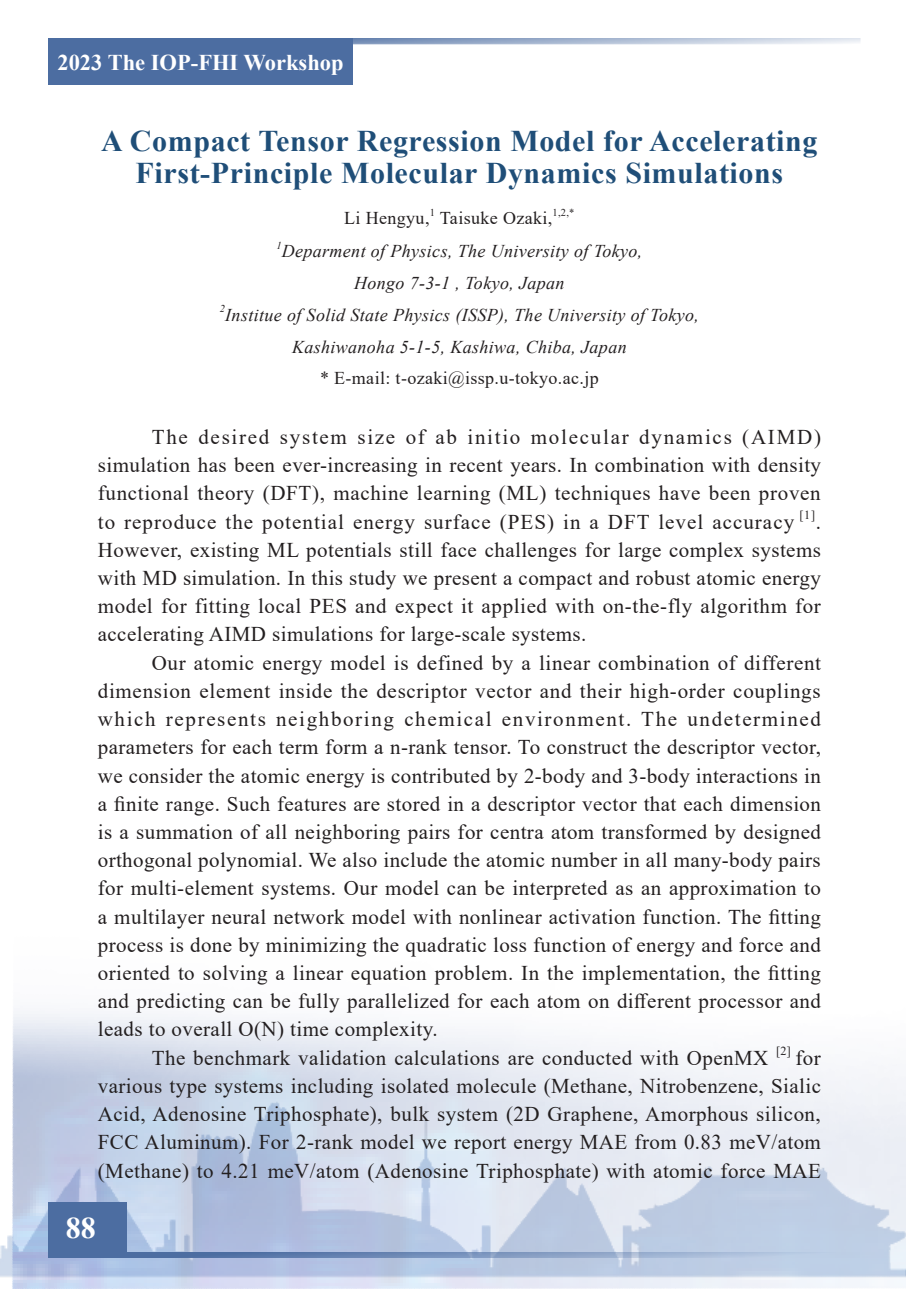
<style>
.page{position:relative;width:906px;height:1289px;background:#fff}
.page>*{position:absolute;margin:0;border:0;box-sizing:border-box;transform-origin:0 0}
.t1{font:700 30px/31.8px "Times New Roman";letter-spacing:.02em;color:#1f4e78;text-align:center}
.t2{font:700 30px "Times New Roman";color:#fff}
.t3{font:700 22.5px "Times New Roman";color:#fff}
.t4{font:21px/28.2px "Times New Roman";letter-spacing:.02em;color:#231f20;text-align:justify}
.t5{font:italic 18px "Times New Roman";letter-spacing:.02em;color:#231f20}
.t6{font:18px "Times New Roman";letter-spacing:.02em;color:#231f20}
.t7{font:12.3px "Times New Roman";color:#231f20}
.t8{font:10.5px "Times New Roman";color:#231f20}
.t9{font:italic 10.5px "Times New Roman";color:#231f20}
</style>
<div class="page">
<img style="left:0;top:1011px;width:906px;height:277px">
<div style="left:48px;top:1201px;width:78px;height:56px;background:#4c6da1"></div>
<div style="left:48px;top:38px;width:305px;height:47px;background:#4c6da1"></div>
<svg style="left:353px;top:38px;width:507px;height:6px;background:#aebdd4"></svg>
<svg style="left:126px;top:1252px;width:734px;height:5px;background:#8099c0"></svg>
<p class="t3" style="left:57px;top:46px;width:288px">2023 The IOP-FHI Workshop</p>
<p class="t1" style="left:101px;top:124px;width:718px">A Compact Tensor Regression Model for Accelerating<br>First-Principle Molecular Dynamics Simulations</p>
<p class="t6" style="left:344px;top:205px;width:87px">Li Hengyu,</p>
<p class="t8" style="left:430px;top:205px;width:7px">1</p>
<p class="t6" style="left:440px;top:205px;width:114px">Taisuke Ozaki,</p>
<p class="t8" style="left:552px;top:205px;width:23px">1,2,*</p>
<p class="t9" style="left:276px;top:238px;width:7px">1</p>
<p class="t5" style="left:282px;top:239px;width:362px">Deparment of Physics, The University of Tokyo,</p>
<p class="t5" style="left:354px;top:270px;width:212px">Hongo 7-3-1 , Tokyo, Japan</p>
<p class="t9" style="left:220px;top:301px;width:7px">2</p>
<p class="t5" style="left:225px;top:302px;width:475px">Institue of Solid State Physics (ISSP), The University of Tokyo,</p>
<p class="t5" style="left:292px;top:334px;width:336px">Kashiwanoha 5-1-5, Kashiwa, Chiba, Japan</p>
<p class="t6" style="left:320px;top:366px;width:280px">* E-mail: t-ozaki@issp.u-tokyo.ac.jp</p>
<p class="t4" style="left:98px;top:422px;width:725px;text-indent:54px">The desired system size of ab initio molecular dynamics (AIMD) simulation has been ever-increasing in recent years. In combination with density functional theory (DFT), machine learning (ML) techniques have been proven to reproduce the potential energy surface (PES) in a DFT level accuracy</p>
<p class="t7" style="left:799px;top:506px;width:17px">[1]</p>
<p class="t4" style="left:98px;top:507px;width:724px;text-indent:718px">.<br>However, existing ML potentials still face challenges for large complex systems with MD simulation. In this study we present a compact and robust atomic energy model for fitting local PES and expect it applied with on-the-fly algorithm for accelerating AIMD simulations for large-scale systems.</p>
<p class="t4" style="left:98px;top:648px;width:725px;text-indent:54px">Our atomic energy model is defined by a linear combination of different dimension element inside the descriptor vector and their high-order couplings which represents neighboring chemical environment. The undetermined parameters for each term form a n-rank tensor. To construct the descriptor vector, we consider the atomic energy is contributed by 2-body and 3-body interactions in a finite range. Such features are stored in a descriptor vector that each dimension is a summation of all neighboring pairs for centra atom transformed by designed orthogonal polynomial. We also include the atomic number in all many-body pairs for multi-element systems. Our model can be interpreted as an approximation to a multilayer neural network model with nonlinear activation function. The fitting process is done by minimizing the quadratic loss function of energy and force and oriented to solving a linear equation problem. In the implementation, the fitting and predicting can be fully parallelized for each atom on different processor and leads to overall O(N) time complexity.</p>
<p class="t4" style="left:152px;top:1042px;width:618px">The benchmark validation calculations are conducted with OpenMX</p>
<p class="t7" style="left:776px;top:1041px;width:16px">[2]</p>
<p class="t4" style="left:98px;top:1042px;width:725px;text-indent:697px">for various type systems including isolated molecule (Methane, Nitrobenzene, Sialic Acid, Adenosine Triphosphate), bulk system (2D Graphene, Amorphous silicon, FCC Aluminum). For 2-rank model we report energy MAE from 0.83 meV/atom (Methane) to 4.21 meV/atom (Adenosine Triphosphate) with atomic force MAE</p>
<h1 class="t2" style="left:66px;top:1205px;width:31px">88</h1>
</div>
